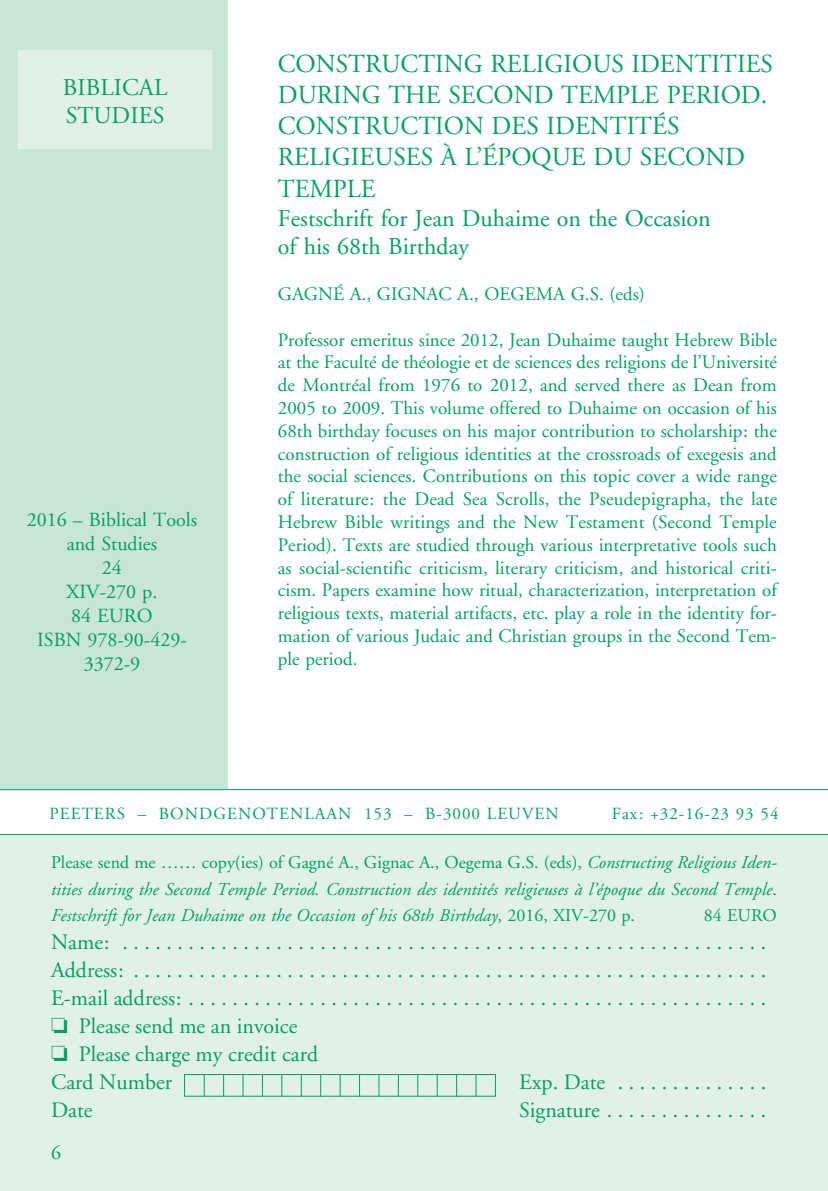
<style>
.page{position:relative;width:828px;height:1191px;background:#fff}
.page>*{position:absolute;margin:0;border:0;box-sizing:border-box;transform-origin:0 0}
.t1{font:26px/31.2px "Basis Garamond";color:#00a160}
.t2{font:24px/28px "Basis Garamond";color:#00a160}
.t3{font:22px/28px "Basis Garamond";color:#00a160;text-align:justify}
.t4{font:20px/24px "Basis Garamond";color:#00a160;text-align:center}
.t5{font:19px/22.8px "Basis Garamond";color:#00a160;text-align:justify}
.t6{font:italic 18px/26.4px "Basis Garamond";color:#00a160;text-align:justify}
.t7{font:18px "Basis Garamond";color:#00a160}
.t8{font:17px "Basis Garamond";letter-spacing:.06em;color:#00a160}
.s1{font-style:normal}
</style>
<div class="page">
<div style="left:0;top:835px;width:828px;height:356px;background:#e1f1e8"></div>
<div style="left:0;top:0;width:228px;height:789px;background:#c9e5d6"></div>
<hr style="left:0;top:834px;width:828px;height:1px;background:#00a160">
<hr style="left:0;top:789px;width:828px;height:1px;background:#00a160">
<div style="left:184px;top:1074px;width:312px;height:22px;border:1px solid #00a160"></div>
<svg style="left:204px;top:1074px;width:1px;height:22px"></svg>
<svg style="left:223px;top:1074px;width:1px;height:22px"></svg>
<svg style="left:243px;top:1074px;width:1px;height:22px"></svg>
<svg style="left:262px;top:1074px;width:1px;height:22px"></svg>
<svg style="left:281px;top:1074px;width:1px;height:22px"></svg>
<svg style="left:301px;top:1074px;width:1px;height:22px"></svg>
<svg style="left:320px;top:1074px;width:1px;height:22px"></svg>
<svg style="left:340px;top:1074px;width:1px;height:22px"></svg>
<svg style="left:359px;top:1074px;width:1px;height:22px"></svg>
<svg style="left:378px;top:1074px;width:1px;height:22px"></svg>
<svg style="left:398px;top:1074px;width:1px;height:22px"></svg>
<svg style="left:417px;top:1074px;width:1px;height:22px"></svg>
<svg style="left:437px;top:1074px;width:1px;height:22px"></svg>
<svg style="left:456px;top:1074px;width:1px;height:22px"></svg>
<svg style="left:476px;top:1074px;width:1px;height:22px"></svg>
<div style="left:19px;top:51px;width:193px;height:97px;background:#e1f1e8"></div>
<div style="left:18px;top:50px;width:195px;height:99px;border:2px solid #e1f1e8"></div>
<p class="t2" style="left:63px;top:75px;width:106px">BIBLICAL<br>STUDIES</p>
<p class="t4" style="left:27px;top:510px;width:172px">2016 – Biblical Tools and Studies<br>24<br>XIV-270 p.<br>84 EURO<br>ISBN 978-90-429-<br>3372-9</p>
<h1 class="t1" style="left:278px;top:50px;width:496px">CONSTRUCTING RELIGIOUS IDENTITIES<br>DURING THE SECOND TEMPLE PERIOD.<br>CONSTRUCTION DES IDENTITÉS<br>RELIGIEUSES À L’ÉPOQUE DU SECOND<br>TEMPLE</h1>
<p class="t2" style="left:278px;top:205px;width:434px;line-height:28.8px">Festschrift for Jean Duhaime on the Occasion of his 68th Birthday</p>
<p class="t5" style="left:278px;top:284px;width:368px">GAGNÉ A., GIGNAC A., OEGEMA G.S. (eds)</p>
<p class="t5" style="left:278px;top:330px;width:501px">Professor emeritus since 2012, Jean Duhaime taught Hebrew Bible at the Faculté de théologie et de sciences des religions de l’Université de Montréal from 1976 to 2012, and served there as Dean from 2005 to 2009. This volume offered to Duhaime on occasion of his 68th birthday focuses on his major contribution to scholarship: the construction of religious identities at the crossroads of exegesis and the social sciences. Contributions on this topic cover a wide range of literature: the Dead Sea Scrolls, the Pseudepigrapha, the late Hebrew Bible writings and the New Testament (Second Temple Period). Texts are studied through various interpretative tools such as social-scientific criticism, literary criticism, and historical criti&shy;cism. Papers examine how ritual, characterization, interpretation of religious texts, material artifacts, etc. play a role in the identity for&shy;mation of various Judaic and Christian groups in the Second Tem&shy;ple period.</p>
<p class="t8" style="left:49px;top:806px;width:511px">PEETERS – BONDGENOTENLAAN 153 – B-3000 LEUVEN</p>
<p class="t8" style="left:612px;top:806px;width:168px">Fax: +32-16-23 93 54</p>
<p class="t6" style="left:51px;top:851px;width:727px"><span class="s1">Please send me …… copy(ies) of Gagné A., Gignac A., Oegema G.S. (eds),</span> Constructing Religious Iden&shy;tities during the Second Temple Period. Construction des identités religieuses à l’époque du Second Temple<span class="s1">.<br></span>Festschrift for Jean Duhaime on the Occasion of his 68th Birthday<span class="s1">, 2016, XIV-270 p.</span></p>
<p class="t7" style="left:703px;top:908px;width:75px">84 EURO</p>
<p class="t3" style="left:51px;top:930px;width:717px">Name: ...........................................................<br>Address: ..........................................................<br>E-mail address: .....................................................</p>
<p class="t3" style="left:51px;top:1014px;width:248px">□ Please send me an invoice</p>
<p class="t3" style="left:51px;top:1042px;width:269px">□ Please charge my credit card<br>Card Number</p>
<p class="t3" style="left:519px;top:1070px;width:248px">Exp. Date ..............</p>
<p class="t3" style="left:51px;top:1098px;width:43px">Date</p>
<p class="t3" style="left:519px;top:1098px;width:248px">Signature ...............</p>
<p class="t4" style="left:51px;top:1142px;width:11px">6</p>
</div>
